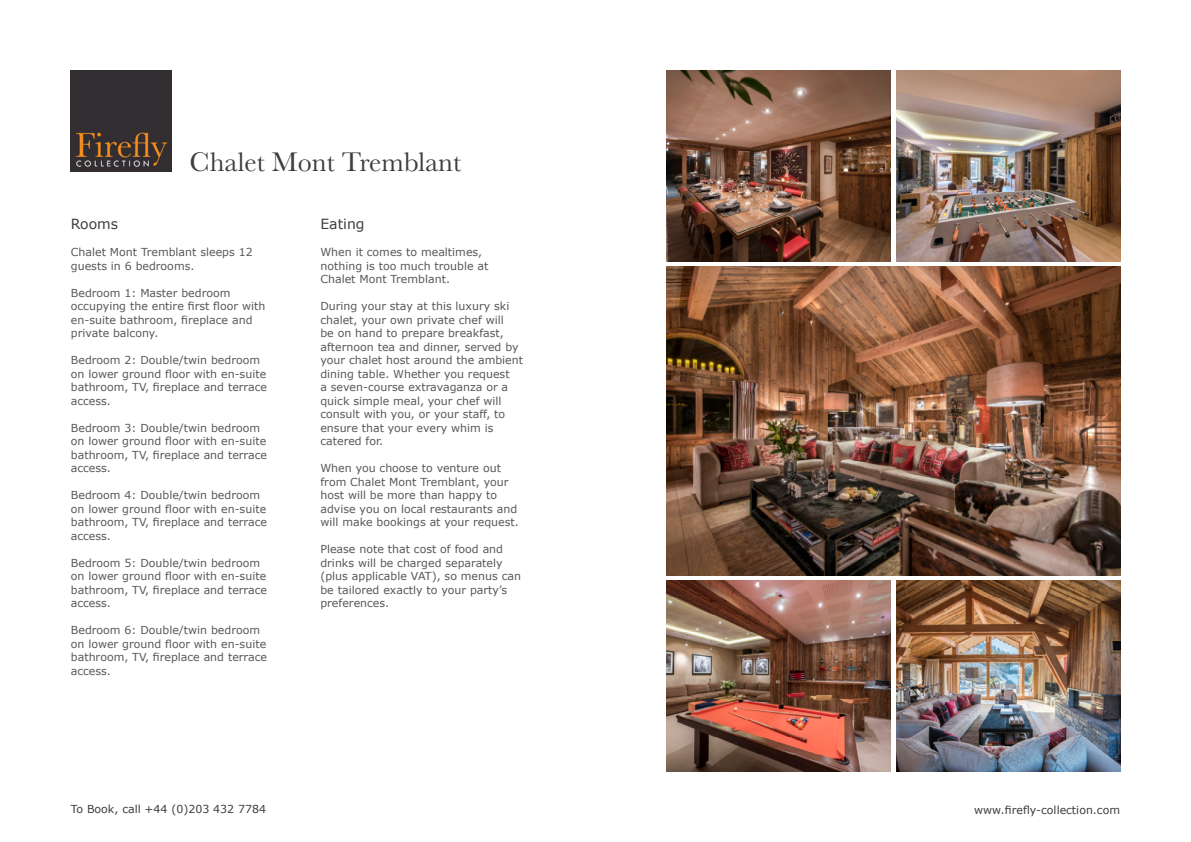
<style>
.page{position:relative;width:1191px;height:842px;background:#fff}
.page>*{position:absolute;margin:0;border:0;box-sizing:border-box;transform-origin:0 0}
.t1{font:28px "Baskerville";color:#3e3e3f}
.t2{font:14px "Verdana";color:#3e3e3f}
.t3{font:11px/13.5px "Verdana";color:#57585a}
.t4{font:11px "Verdana";color:#3e3e3f}
</style>
<div class="page">
<img style="left:71px;top:71px;width:101px;height:101px">
<img style="left:666px;top:267px;width:454px;height:308px">
<img style="left:666px;top:581px;width:224px;height:190px">
<img style="left:666px;top:71px;width:224px;height:190px">
<img style="left:896px;top:71px;width:224px;height:190px">
<img style="left:896px;top:581px;width:224px;height:190px">
<p class="t1" style="left:190px;top:145px;width:273px">Chalet Mont Tremblant</p>
<p class="t2" style="left:71px;top:215px;width:49px">Rooms</p>
<p class="t3" style="left:71px;top:245px;width:183px">Chalet Mont Tremblant sleeps 12 guests in 6 bedrooms.</p>
<p class="t3" style="left:71px;top:286px;width:196px">Bedroom 1: Master bedroom occupying the entire first floor with en-suite bathroom, fireplace and private balcony.</p>
<p class="t3" style="left:71px;top:353px;width:197px">Bedroom 2: Double/twin bedroom on lower ground floor with en-suite bathroom, TV, fireplace and terrace access.</p>
<p class="t3" style="left:71px;top:421px;width:197px">Bedroom 3: Double/twin bedroom on lower ground floor with en-suite bathroom, TV, fireplace and terrace access.</p>
<p class="t3" style="left:71px;top:488px;width:197px">Bedroom 4: Double/twin bedroom on lower ground floor with en-suite bathroom, TV, fireplace and terrace access.</p>
<p class="t3" style="left:71px;top:556px;width:197px">Bedroom 5: Double/twin bedroom on lower ground floor with en-suite bathroom, TV, fireplace and terrace access.</p>
<p class="t3" style="left:71px;top:623px;width:197px">Bedroom 6: Double/twin bedroom on lower ground floor with en-suite bathroom, TV, fireplace and terrace access.</p>
<p class="t4" style="left:71px;top:802px;width:197px">To Book, call +44 (0)203 432 7784</p>
<p class="t2" style="left:320px;top:215px;width:46px">Eating</p>
<p class="t3" style="left:320px;top:245px;width:169px">When it comes to mealtimes, nothing is too much trouble at<br>Chalet Mont Tremblant.</p>
<p class="t3" style="left:320px;top:299px;width:204px">During your stay at this luxury ski chalet, your own private chef will<br>be on hand to prepare breakfast, afternoon tea and dinner, served by your chalet host around the ambient dining table. Whether you request<br>a seven-course extravaganza or a quick simple meal, your chef will consult with you, or your staff, to ensure that your every whim is catered for.</p>
<p class="t3" style="left:320px;top:461px;width:200px">When you choose to venture out from Chalet Mont Tremblant, your host will be more than happy to advise you on local restaurants and will make bookings at your request.</p>
<p class="t3" style="left:320px;top:542px;width:202px">Please note that cost of food and drinks will be charged separately (plus applicable VAT), so menus can be tailored exactly to your party’s preferences.</p>
<p class="t4" style="left:974px;top:803px;width:147px">www.firefly-collection.com</p>
</div>
